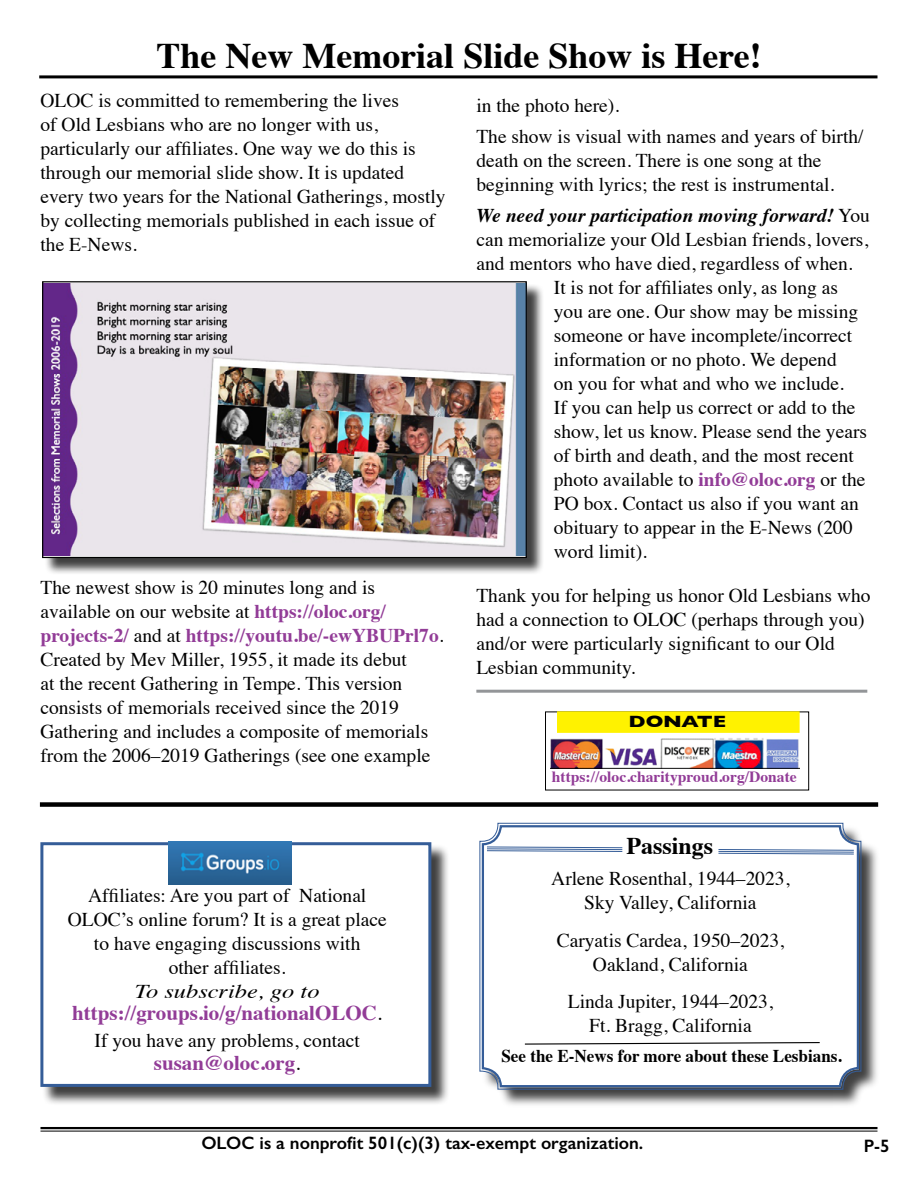
<style>
.page{position:relative;width:918px;height:1188px;background:#fff}
.page>*{position:absolute;margin:0;border:0;box-sizing:border-box;transform-origin:0 0}
.t1{font:700 36px "Times";color:#000}
.t2{font:700 24px "Times";color:#000}
.t3{font:700 21px "Times";color:#923c97}
.t4{font:19.5px/24px "Times";color:#000}
.t5{font:italic 700 19.5px "Times";color:#000}
.t6{font:italic 19.5px "Times";color:#000;scale:1.25 1}
.t7{font:600 18px "Gill Sans";color:#000}
.t8{font:700 18px "Times";color:#000;scale:.95 1}
.t9{font:700 16.65px "Gill Sans";letter-spacing:-.015em;color:#000;scale:1.25 1}
.t10{font:700 15.6px "Times";color:#923c97}
.s1{font-weight:400;font-style:normal}
.s2{font-weight:700;color:#923c97}
.s3{font-weight:400;color:#000}
</style>
<div class="page">
<hr style="left:40px;top:1127px;width:838px;height:2px;background:#000">
<hr style="left:40px;top:1131px;width:838px;height:1px;background:#000">
<hr style="left:476px;top:690px;width:391px;height:3px;background:#939598">
<hr style="left:39px;top:75px;width:839px;height:3px;background:#000">
<div style="left:40px;top:802px;width:838px;height:5px;background:#000"></div>
<div style="left:45px;top:284px;width:500px;height:291px;background:#000;opacity:.75"></div>
<img style="left:44px;top:284px;width:481px;height:272px">
<div style="left:42px;top:281px;width:485px;height:277px;border:1px solid #000"></div>
<div style="left:482px;top:825px;width:398px;height:284px;background:#000;opacity:.75"></div>
<svg style="left:479px;top:823px;width:383px;height:267px"></svg>
<div style="left:482px;top:825px;width:377px;height:262px;border:2px solid #355d98;border-radius:18px"></div>
<svg style="left:486px;top:846px;width:137px;height:6px"></svg>
<svg style="left:718px;top:849px;width:137px;height:6px"></svg>
<svg style="left:524px;top:1041px;width:297px;height:4px"></svg>
<div style="left:545px;top:711px;width:264px;height:79px;border:1px solid #000"></div>
<img style="left:551px;top:738px;width:249px;height:31px">
<div style="left:557px;top:711px;width:243px;height:22px;background:#fff200;border:2px solid #fff200"></div>
<div style="left:42px;top:844px;width:408px;height:262px;background:#000;opacity:.75"></div>
<div style="left:40px;top:842px;width:391px;height:245px;background:#fff;border:3px solid #355d98"></div>
<img style="left:169px;top:842px;width:122px;height:43px">
<p class="t1" style="left:156px;top:21px;width:607px">The New Memorial Slide Show is Here!</p>
<p class="t4" style="left:40px;top:87px;width:407px">OLOC is committed to remembering the lives<br>of Old Lesbians who are no longer with us, particularly our affiliates. One way we do this is through our memorial slide show. It is updated every two years for the National Gatherings, mostly by collecting memorials published in each issue of the E-News.</p>
<p class="t4" style="left:476px;top:92px;width:144px">in the photo here).</p>
<p class="t4" style="left:476px;top:123px;width:389px">The show is visual with names and years of birth/ death on the screen. There is one song at the beginning with lyrics; the rest is instrumental.</p>
<p class="t5" style="left:476px;top:197px;width:395px">We need your participation moving forward! <span class="s1">You</span></p>
<p class="t4" style="left:476px;top:226px;width:394px">can memorialize your Old Lesbian friends, lovers,</p>
<p class="t4" style="left:476px;top:250px;width:378px">and mentors who have died, regardless of when.</p>
<p class="t4" style="left:554px;top:274px;width:286px">It is not for affiliates only, as long as</p>
<p class="t4" style="left:554px;top:298px;width:306px">you are one. Our show may be missing</p>
<p class="t4" style="left:554px;top:322px;width:300px">someone or have incomplete/incorrect</p>
<p class="t4" style="left:554px;top:346px;width:284px">information or no photo. We depend</p>
<p class="t4" style="left:554px;top:370px;width:292px">on you for what and who we include.</p>
<p class="t4" style="left:554px;top:394px;width:303px">If you can help us correct or add to the</p>
<p class="t4" style="left:554px;top:418px;width:315px">show, let us know. Please send the years</p>
<p class="t4" style="left:554px;top:442px;width:302px">of birth and death, and the most recent</p>
<p class="t4" style="left:554px;top:466px;width:313px">photo available to <span class="s2">info@oloc.org</span> or the</p>
<p class="t4" style="left:554px;top:490px;width:306px">PO box. Contact us also if you want an</p>
<p class="t4" style="left:554px;top:514px;width:300px">obituary to appear in the E-News (200</p>
<p class="t4" style="left:554px;top:538px;width:95px">word limit).</p>
<p class="t4" style="left:476px;top:582px;width:396px">Thank you for helping us honor Old Lesbians who had a connection to OLOC (perhaps through you) and/or were particularly significant to our Old Lesbian community.</p>
<p class="t4" style="left:40px;top:573px;width:405px">The newest show is 20 minutes long and is available on our website at <span class="s2">https://oloc.org/ projects-2/</span> and at <span class="s2">https://youtu.be/-ewYBUPrl7o</span>.<br>Created by Mev Miller, 1955, it made its debut<br>at the recent Gathering in Tempe. This version consists of memorials received since the 2019<br>Gathering and includes a composite of memorials from the 2006–2019 Gatherings (see one example</p>
<p class="t9" style="left:629px;top:711px;width:80px">DONATE</p>
<p class="t10" style="left:552px;top:762px;width:246px">https://oloc.charityproud.org/Donate</p>
<p class="t4" style="left:68px;top:882px;width:320px;text-align:center">Affiliates: Are you part of National<br>OLOC’s online forum? It is a great place to have engaging discussions with<br>other affiliates.</p>
<p class="t6" style="left:135px;top:974px;width:149px">To subscribe, go to</p>
<p class="t3" style="left:72px;top:993px;width:312px">https://groups.io/g/nationalOLOC<span class="s3">.</span></p>
<p class="t4" style="left:95px;top:1027px;width:267px">If you have any problems, contact</p>
<p class="t3" style="left:154px;top:1043px;width:148px">susan@oloc.org<span class="s3">.</span></p>
<p class="t2" style="left:626px;top:823px;width:88px">Passings</p>
<p class="t4" style="left:551px;top:865px;width:240px;text-align:center">Arlene Rosenthal, 1944–2023,<br>Sky Valley, California</p>
<p class="t4" style="left:557px;top:926px;width:229px;text-align:center">Caryatis Cardea, 1950–2023,<br>Oakland, California</p>
<p class="t4" style="left:568px;top:988px;width:207px;text-align:center">Linda Jupiter, 1944–2023,<br>Ft. Bragg, California</p>
<p class="t8" style="left:501px;top:1039px;width:360px">See the E-News for more about these Lesbians.</p>
<p class="t7" style="left:201px;top:1132px;width:444px">OLOC is a nonprofit 501(c)(3) tax-exempt organization.</p>
<p class="t7" style="left:864px;top:1135px;width:27px">P-5</p>
</div>
